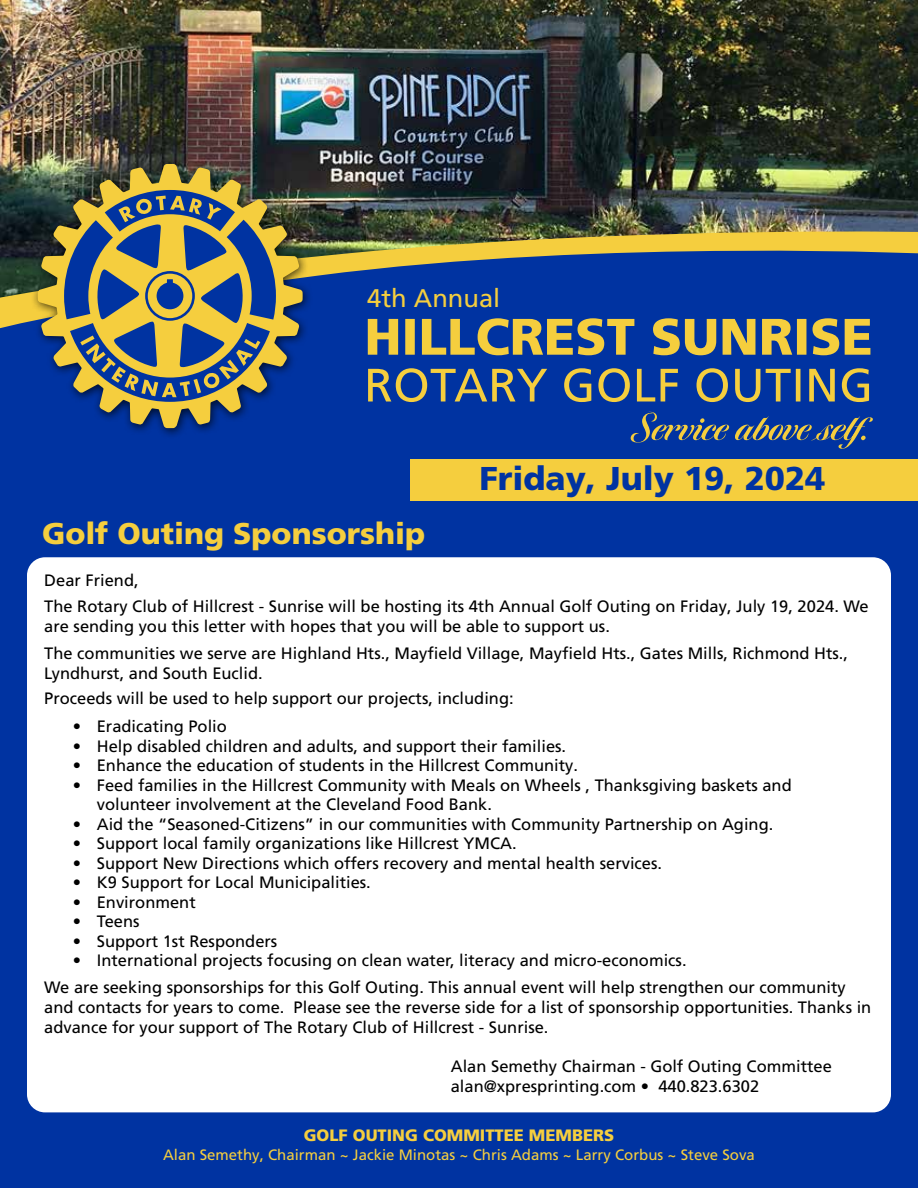
<style>
.page{position:relative;width:918px;height:1188px;background:#fff}
.page>*{position:absolute;margin:0;border:0;box-sizing:border-box;transform-origin:0 0}
.t1{font:900 33px "Frutiger LT Pro";color:#0033a1}
.t2{font:900 30px "Frutiger LT Pro";color:#f5ce3e}
.t3{font:25.5px "Frutiger LT Pro";color:#f5ce3e}
.t4{font:16.5px/26.8px "Frutiger LT Pro";color:#000}
.t5{font:900 16.5px "Frutiger LT Pro";color:#f5ce3e}
.t6{font:15px "Frutiger LT Pro";color:#f5ce3e}
</style>
<div class="page">
<img style="left:0;top:0;width:918px;height:225px">
<div style="left:0;top:238px;width:918px;height:950px;background:#0033a1"></div>
<div style="left:31px;top:156px;width:282px;height:283px;background:#000;opacity:.75"></div>
<svg style="left:38px;top:164px;width:265px;height:264px;background:#304769"></svg>
<img style="left:40px;top:167px;width:260px;height:258px">
<svg style="left:64px;top:190px;width:212px;height:212px;background:#7a7f6b"></svg>
<div style="left:410px;top:459px;width:508px;height:42px;background:#f5ce3e"></div>
<div style="left:27px;top:557px;width:864px;height:555px;background:#fff;border-radius:18px"></div>
<svg style="left:368px;top:368px;width:501px;height:34px;background:#4b6282"></svg>
<svg style="left:368px;top:318px;width:502px;height:37px;background:#7e836d"></svg>
<svg style="left:631px;top:412px;width:242px;height:37px;background:#2b4e8f"></svg>
<h3 class="t3" style="left:367px;top:284px;width:135px">4th Annual</h3>
<h1 class="t1" style="left:480px;top:459px;width:347px">Friday, July 19, 2024</h1>
<h2 class="t2" style="left:42px;top:516px;width:385px">Golf Outing Sponsorship</h2>
<p class="t4" style="left:44px;top:567px;width:826px">Dear Friend,<br>The Rotary Club of Hillcrest - Sunrise will be hosting its 4th Annual Golf Outing on Friday, July 19, 2024. We</p>
<p class="t4" style="left:44px;top:613px;width:805px">are sending you this letter with hopes that you will be able to support us.<br>The communities we serve are Highland Hts., Mayfield Village, Mayfield Hts., Gates Mills, Richmond Hts.,</p>
<p class="t4" style="left:44px;top:661px;width:471px;line-height:25px">Lyndhurst, and South Euclid.<br>Proceeds will be used to help support our projects, including:</p>
<p class="t4" style="left:73px;top:713px;width:156px">• Eradicating Polio</p>
<p class="t4" style="left:73px;top:733px;width:495px">• Help disabled children and adults, and support their families.</p>
<p class="t4" style="left:73px;top:752px;width:507px">• Enhance the education of students in the Hillcrest Community.</p>
<p class="t4" style="left:97px;top:775px;width:697px;line-height:19.5px;text-indent:-24px">• Feed families in the Hillcrest Community with Meals on Wheels , Thanksgiving baskets and volunteer involvement at the Cleveland Food Bank.</p>
<p class="t4" style="left:73px;top:811px;width:702px">• Aid the “Seasoned-Citizens” in our communities with Community Partnership on Aging.</p>
<p class="t4" style="left:73px;top:830px;width:445px">• Support local family organizations like Hillcrest YMCA.</p>
<p class="t4" style="left:73px;top:850px;width:591px">• Support New Directions which offers recovery and mental health services.</p>
<p class="t4" style="left:73px;top:869px;width:300px">• K9 Support for Local Municipalities.</p>
<p class="t4" style="left:73px;top:889px;width:125px">• Environment</p>
<p class="t4" style="left:73px;top:908px;width:68px">• Teens</p>
<p class="t4" style="left:73px;top:928px;width:206px">• Support 1st Responders</p>
<p class="t4" style="left:44px;top:947px;width:803px;text-indent:28px">• International projects focusing on clean water, literacy and micro-economics.<br>We are seeking sponsorships for this Golf Outing. This annual event will help strengthen our community</p>
<p class="t4" style="left:44px;top:997px;width:829px;line-height:19.8px">and contacts for years to come. Please see the reverse side for a list of sponsorship opportunities. Thanks in advance for your support of The Rotary Club of Hillcrest - Sunrise.</p>
<p class="t4" style="left:451px;top:1057px;width:383px;line-height:19.8px">Alan Semethy Chairman - Golf Outing Committee alan@xpresprinting.com • 440.823.6302</p>
<p class="t5" style="left:304px;top:1125px;width:312px">GOLF OUTING COMMITTEE MEMBERS</p>
<p class="t6" style="left:163px;top:1146px;width:593px">Alan Semethy, Chairman ~ Jackie Minotas ~ Chris Adams ~ Larry Corbus ~ Steve Sova</p>
</div>
